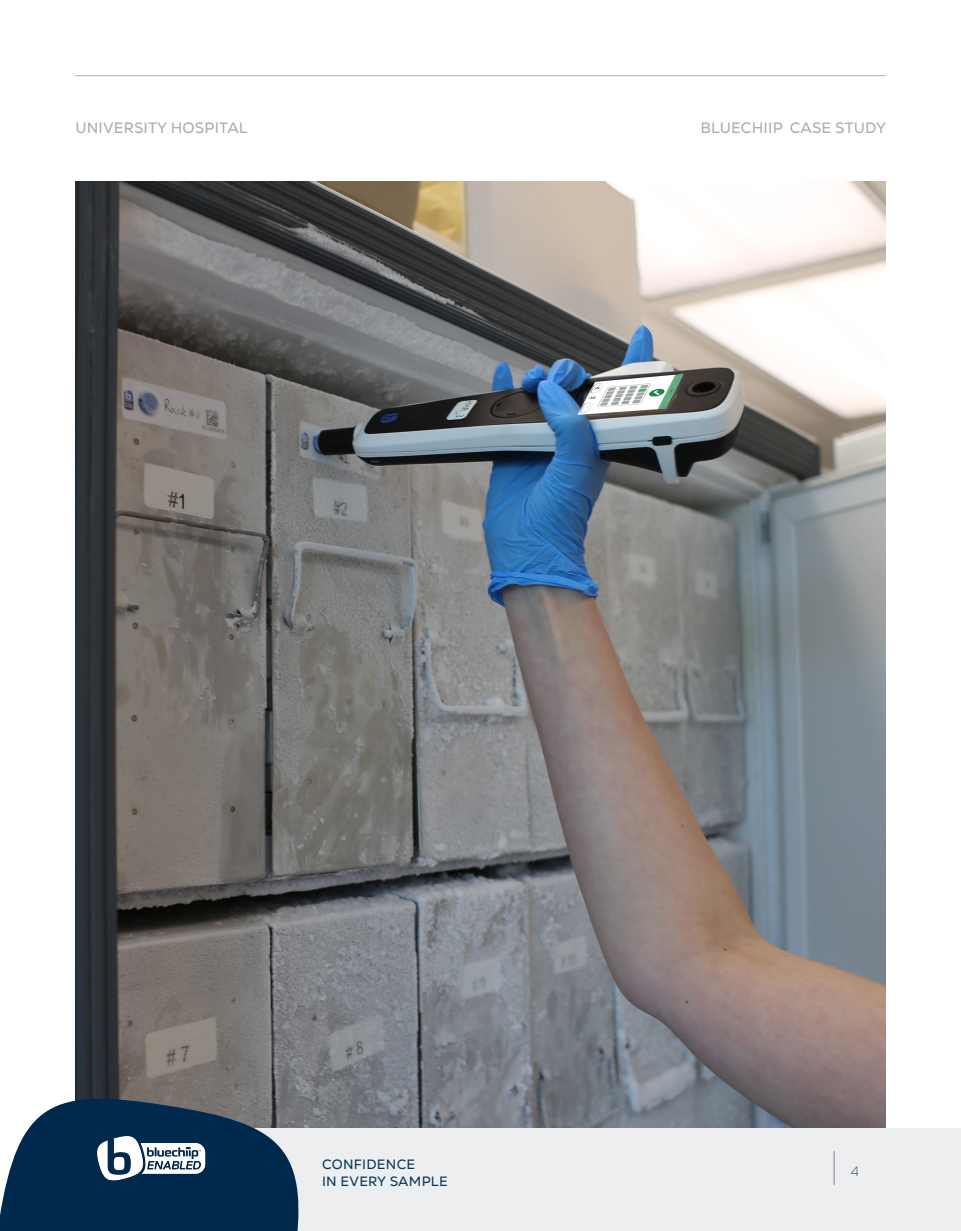
<style>
.page{position:relative;width:961px;height:1231px;background:#fff}
.page>*{position:absolute;margin:0;border:0;box-sizing:border-box;transform-origin:0 0}
.t1{font:15px "Nexa Text";letter-spacing:.01em;color:#ababb1}
.t2{font:13.5px/16.5px "Nexa Text";letter-spacing:.02em;color:#083759}
.t3{font:200 13.5px "Nexa Text";color:#323d47}
</style>
<div class="page">
<img style="left:75px;top:182px;width:810px;height:946px">
<hr style="left:75px;top:75px;width:810px;height:1px;background:#ababb1">
<div style="left:99px;top:1128px;width:862px;height:103px;background:#edeeef"></div>
<hr style="left:833px;top:1151px;width:1px;height:33px;background:#84848b">
<svg style="left:0;top:1087px;width:312px;height:144px;background:#36526c"></svg>
<img style="left:92px;top:1128px;width:123px;height:61px">
<p class="t1" style="left:75px;top:118px;width:174px">UNIVERSITY HOSPITAL</p>
<p class="t1" style="left:700px;top:118px;width:187px">BLUECHIIP CASE STUDY</p>
<p class="t2" style="left:322px;top:1156px;width:127px">CONFIDENCE<br>IN EVERY SAMPLE</p>
<p class="t3" style="left:850px;top:1163px;width:10px">4</p>
</div>
